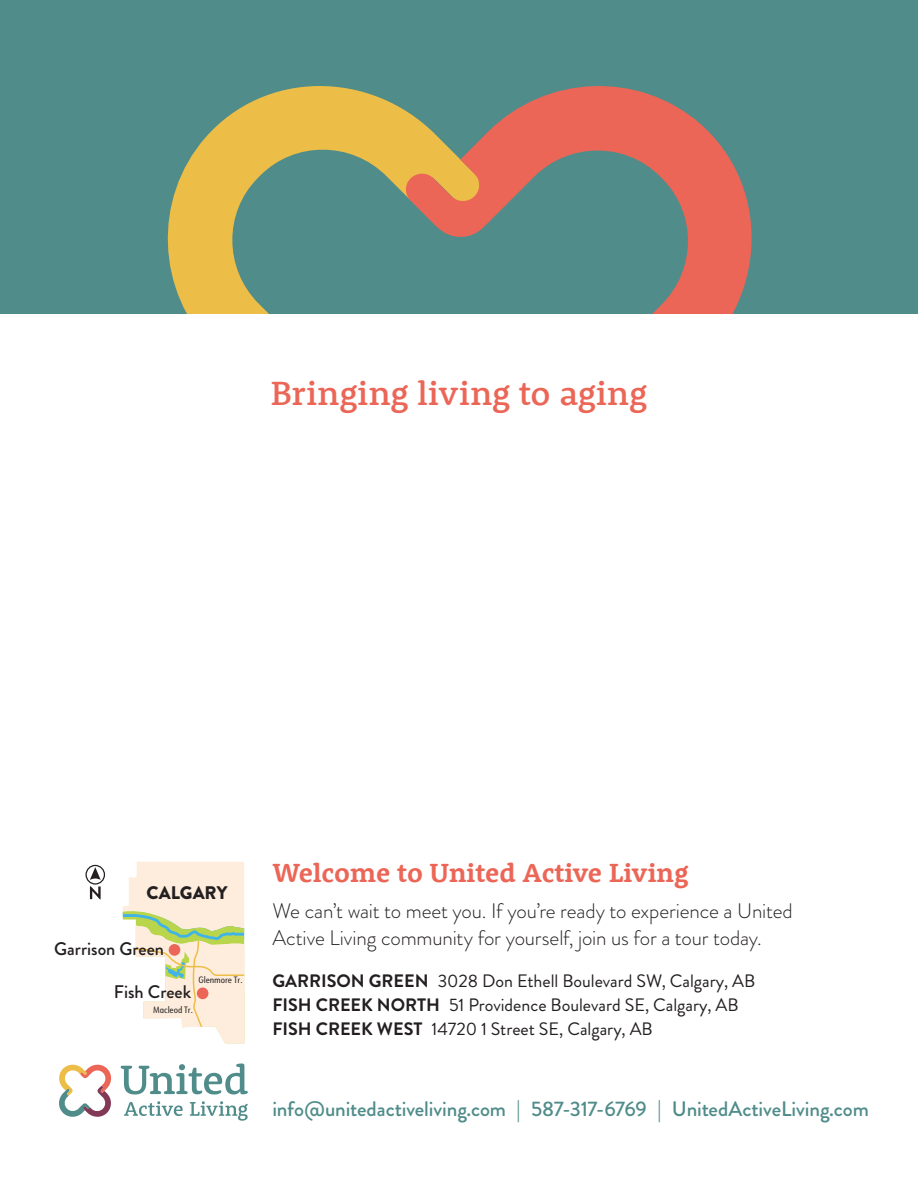
<style>
.page{position:relative;width:918px;height:1188px;background:#fff}
.page>*{position:absolute;margin:0;border:0;box-sizing:border-box;transform-origin:0 0}
.Body{font:500 34.5px "Rooney";letter-spacing:.005em;color:#eb6657}
.t1{font:700 27px "Rooney";color:#eb6657}
.Body-2{font:300 21px/27px "Brandon Grotesque";letter-spacing:-.01em;color:#231f20}
.Body-3{font:500 21px "Brandon Grotesque";letter-spacing:-.005em;color:#4f8c8a}
.t2{font:500 18.3px "Brandon Grotesque";color:#231f20}
.t3{font:900 18.3px "Brandon Grotesque";color:#231f20}
.t4{font:18px "Brandon Grotesque";color:#231f20}
.t5{font:9px "URW Form Cond";letter-spacing:-.01em;color:#231f20}
.s1{font-weight:700}
</style>
<div class="page">
<div style="left:0;top:0;width:918px;height:313px;background:#4f8c8a"></div>
<svg style="left:167px;top:86px;width:237px;height:227px"></svg>
<svg style="left:404px;top:86px;width:348px;height:227px"></svg>
<svg style="left:123px;top:862px;width:121px;height:181px"></svg>
<div style="left:197px;top:988px;width:11px;height:11px;background:#eb6657;border-radius:50%"></div>
<div style="left:169px;top:944px;width:11px;height:12px;background:#eb6657;border-radius:50%"></div>
<div style="left:85px;top:865px;width:20px;height:20px;border:1px solid #231f20;border-radius:50%"></div>
<svg style="left:90px;top:886px;width:11px;height:13px"></svg>
<svg style="left:90px;top:867px;width:11px;height:13px"></svg>
<svg style="left:59px;top:1064px;width:52px;height:53px"></svg>
<svg style="left:124px;top:1101px;width:59px;height:15px"></svg>
<svg style="left:190px;top:1101px;width:58px;height:20px"></svg>
<svg style="left:121px;top:1064px;width:127px;height:31px"></svg>
<p class="Body" style="left:271px;top:370px;width:378px">Bringing living to aging</p>
<p class="t3" style="left:147px;top:880px;width:82px">CALGARY</p>
<p class="t2" style="left:54px;top:936px;width:111px">Garrison Green</p>
<p class="t5" style="left:198px;top:974px;width:46px">Glenmore Tr.</p>
<p class="t2" style="left:114px;top:979px;width:79px">Fish Creek</p>
<p class="t5" style="left:153px;top:1003px;width:41px">Macleod Tr.</p>
<p class="t1" style="left:272px;top:855px;width:418px">Welcome to United Active Living</p>
<p class="Body-2" style="left:272px;top:897px;width:522px">We can’t wait to meet you. If you’re ready to experience a United<br>Active Living community for yourself, join us for a tour today.</p>
<p class="t4" style="left:272px;top:968px;width:484px"><span class="s1">GARRISON GREEN</span> 3028 Don Ethell Boulevard SW, Calgary, AB</p>
<p class="t4" style="left:272px;top:992px;width:468px"><span class="s1">FISH CREEK NORTH</span> 51 Providence Boulevard SE, Calgary, AB</p>
<p class="t4" style="left:272px;top:1016px;width:382px"><span class="s1">FISH CREEK WEST</span> 14720 1 Street SE, Calgary, AB</p>
<p class="Body-3" style="left:272px;top:1094px;width:598px">info@unitedactiveliving.com | 587-317-6769 | UnitedActiveLiving.com</p>
</div>
